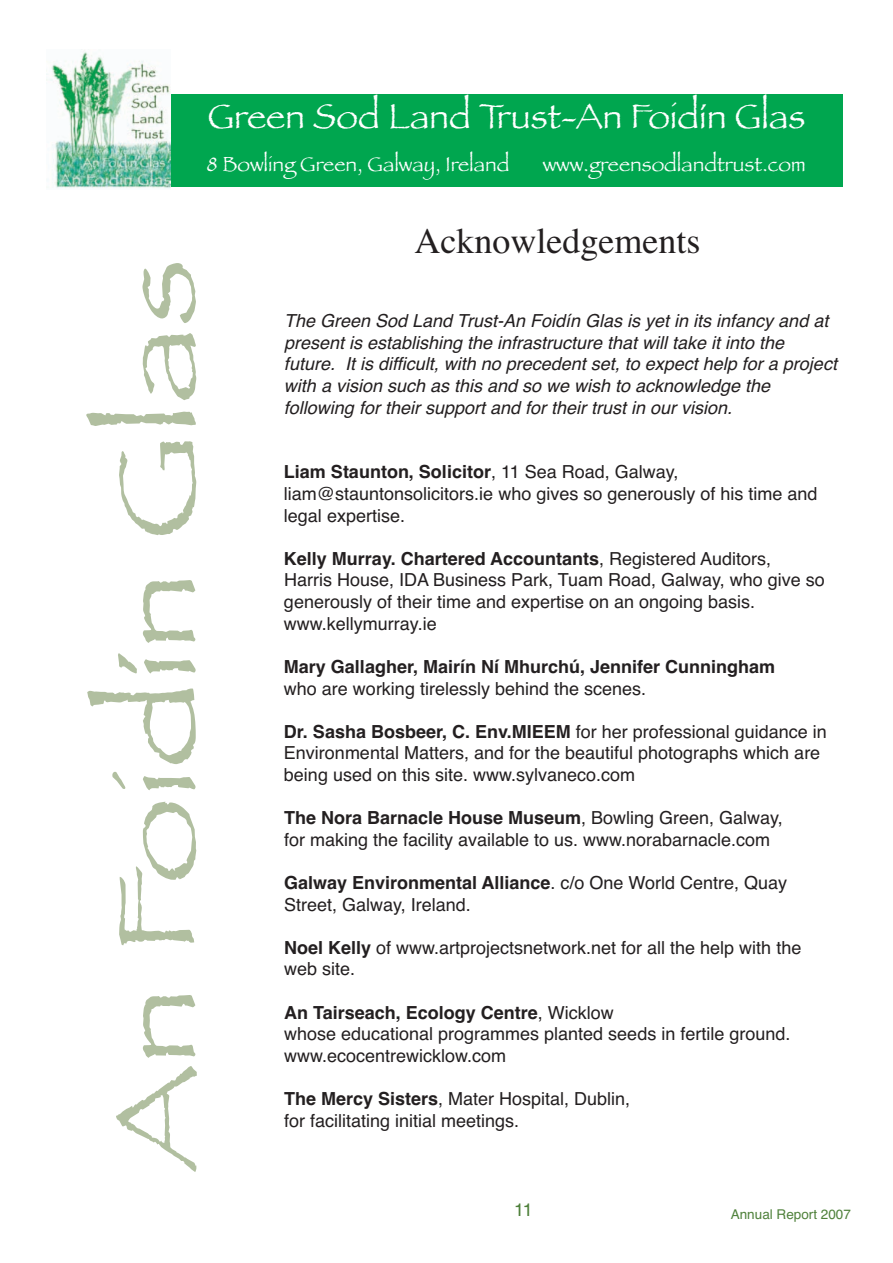
<style>
.page{position:relative;width:893px;height:1263px;background:#fff}
.page>*{position:absolute;margin:0;border:0;box-sizing:border-box;transform-origin:0 0}
.t1{font:114.6px "Papyrus";color:#b1bfa0;scale:1.25 1}
.t2{font:36px "Papyrus";color:#fff}
.t3{font:36px "Times";color:#231f20}
.t4{font:21px "Papyrus";color:#fff}
.t5{font:18px/21.6px "Helvetica";color:#231f20}
.t6{font:italic 18px/21.6px "Helvetica";color:#231f20}
.t7{font:700 18px "Helvetica";color:#231f20}
.t8{font:18px "Helvetica";color:#4f813b}
.t9{font:13.5px "Helvetica";color:#4f813b}
.s1{font-weight:700}
</style>
<div class="page">
<div style="left:59px;top:95px;width:783px;height:92px;background:#00a64f"></div>
<img style="left:47px;top:49px;width:124px;height:140px">
<h2 class="t2" style="left:208px;top:95px;width:599px">Green Sod Land Trust-An Foidín Glas</h2>
<p class="t4" style="left:207px;top:152px;width:304px">8 Bowling Green, Galway, Ireland</p>
<p class="t4" style="left:543px;top:152px;width:264px">www.greensodlandtrust.com</p>
<h1 class="t1" style="left:87px;top:1171px;width:732px;rotate:-90deg">An Foidín Glas</h1>
<h2 class="t3" style="left:414px;top:220px;width:287px">Acknowledgements</h2>
<p class="t6" style="left:284px;top:310px;width:554px">The Green Sod Land Trust-An Foidín Glas is yet in its infancy and at present is establishing the infrastructure that will take it into the future. It is difficult, with no precedent set, to expect help for a project with a vision such as this and so we wish to acknowledge the following for their support and for their trust in our vision.</p>
<p class="t5" style="left:284px;top:461px;width:535px"><span class="s1">Liam Staunton, Solicitor</span>, 11 Sea Road, Galway, liam@stauntonsolicitors.ie who gives so generously of his time and legal expertise.</p>
<p class="t5" style="left:284px;top:548px;width:542px"><span class="s1">Kelly Murray. Chartered Accountants</span>, Registered Auditors,<br>Harris House, IDA Business Park, Tuam Road, Galway, who give so generously of their time and expertise on an ongoing basis. www.kellymurray.ie</p>
<p class="t7" style="left:284px;top:656px;width:493px">Mary Gallagher, Mairín Ní Mhurchú, Jennifer Cunningham</p>
<p class="t5" style="left:284px;top:677px;width:364px">who are working tirelessly behind the scenes.</p>
<p class="t5" style="left:284px;top:721px;width:544px"><span class="s1">Dr. Sasha Bosbeer, C. Env.MIEEM</span> for her professional guidance in<br>Environmental Matters, and for the beautiful photographs which are being used on this site. www.sylvaneco.com</p>
<p class="t5" style="left:284px;top:807px;width:500px"><span class="s1">The Nora Barnacle House Museum</span>, Bowling Green, Galway, for making the facility available to us. www.norabarnacle.com</p>
<p class="t5" style="left:284px;top:872px;width:505px"><span class="s1">Galway Environmental Alliance</span>. c/o One World Centre, Quay<br>Street, Galway, Ireland.</p>
<p class="t5" style="left:284px;top:937px;width:519px"><span class="s1">Noel Kelly</span> of www.artprojectsnetwork.net for all the help with the web site.</p>
<p class="t5" style="left:284px;top:1001px;width:508px"><span class="s1">An Tairseach, Ecology Centre</span>, Wicklow<br>whose educational programmes planted seeds in fertile ground. www.ecocentrewicklow.com</p>
<p class="t5" style="left:284px;top:1088px;width:348px"><span class="s1">The Mercy Sisters</span>, Mater Hospital, Dublin, for facilitating initial meetings.</p>
<p class="t8" style="left:514px;top:1199px;width:20px">11</p>
<p class="t9" style="left:731px;top:1207px;width:122px">Annual Report 2007</p>
</div>
